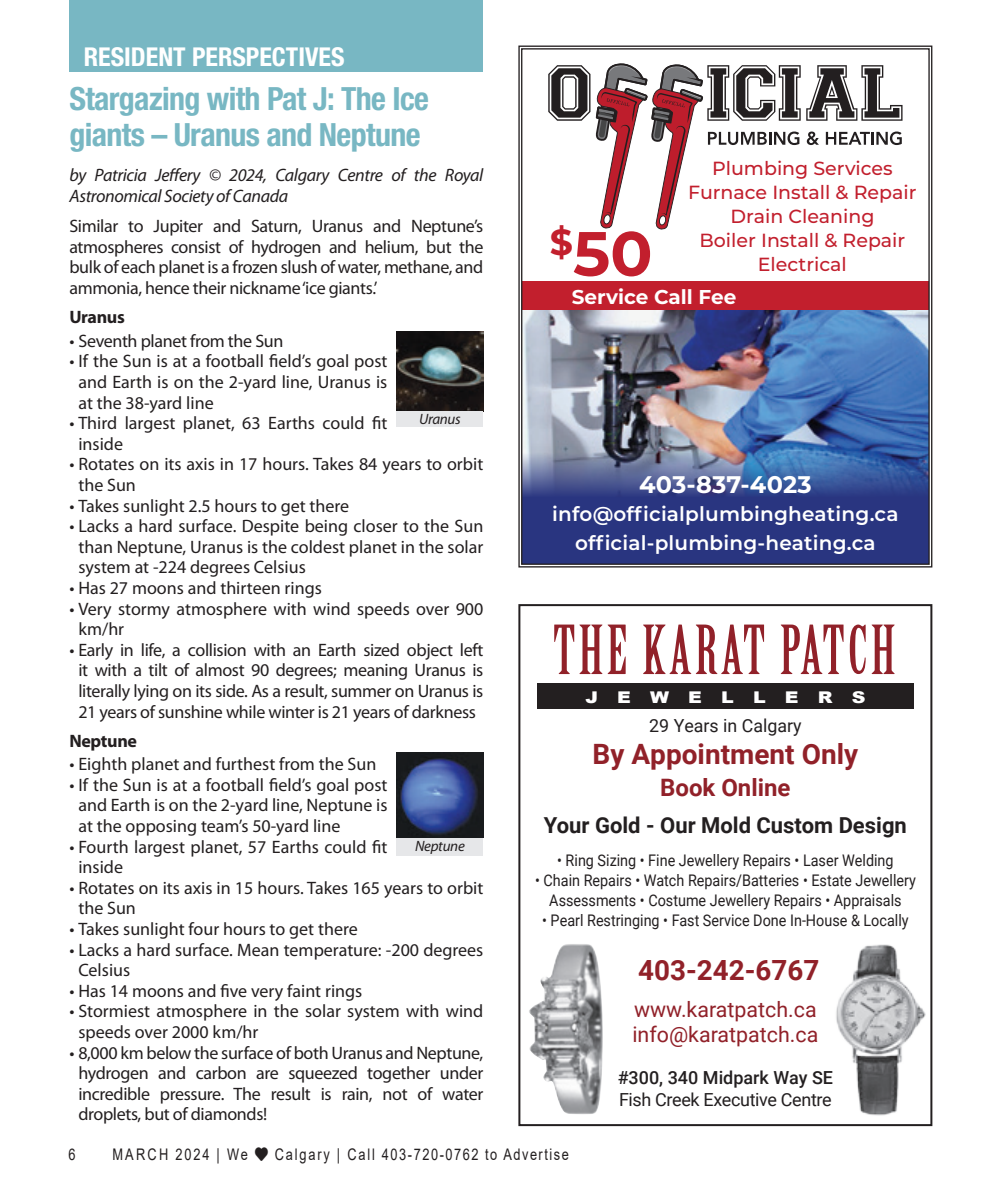
<style>
.page{position:relative;width:990px;height:1188px;background:#fff}
.page>*{position:absolute;margin:0;border:0;box-sizing:border-box;transform-origin:0 0}
.t1{font:66px "Birch Std";letter-spacing:.055em;color:#912129}
.t2{font:700 62.4px "Montserrat";color:#c21f2d}
.In_Around_title{font:700 condensed 32px/36px "Helvetica Neue LT Std";letter-spacing:-.02em;color:#78b7c3}
.t3{font:700 28px "Roboto";color:#912129}
.t4{font:700 27.8px "Roboto";color:#912129}
.t5{font:700 condensed 26px "Helvetica Neue LT Std";color:#fff}
.t6{font:700 24px "Montserrat";letter-spacing:.01em;color:#fff}
.t7{font:700 24px "Roboto";color:#912129}
.t8{font:700 22px "Roboto";color:#231f20}
.t9{font:21.4px/25.6px "Roboto";color:#912129}
.t10{font:600 20px/28.4px "Montserrat";letter-spacing:.01em;color:#fff;text-align:center}
.t11{font:700 20px "Montserrat";color:#fff}
.t12{font:500 19px/24px "Montserrat";color:#c21f2d;text-align:center}
.Body_text{font:18px/20.6px "Myriad Pro";color:#231f20}
.Body_text-2{font:18px/20.6px "Myriad Pro";letter-spacing:-.02em;color:#231f20;text-align:center}
.Body_text-3{font:italic 18px/20.6px "Myriad Pro";letter-spacing:-.02em;color:#231f20}
.t13{font:18px/21.6px "Roboto";letter-spacing:-.02em;color:#231f20}
.t14{font:18px "Roboto";color:#231f20}
.Subhead{font:700 18px "Myriad Pro";letter-spacing:-.02em;color:#231f20}
.t15{font:900 16.2px "Arial";letter-spacing:1.01em;color:#fff;scale:1.18 1}
.t16{font:16px/20px "Roboto";color:#231f20;text-align:center;scale:.9 1}
.t17{font:16px "Arial";letter-spacing:.12em;color:#231f20;scale:.8 1}
.Body_text-4{font:italic 15px "Myriad Pro";letter-spacing:-.02em;color:#231f20}
.s1{font-weight:500}
</style>
<div class="page">
<div style="left:518px;top:604px;width:414px;height:522px;border:2px solid #231f20"></div>
<img style="left:529px;top:944px;width:74px;height:170px">
<div style="left:537px;top:684px;width:377px;height:25px;background:#231f20"></div>
<img style="left:836px;top:934px;width:96px;height:182px">
<img style="left:518px;top:46px;width:414px;height:522px">
<div style="left:69px;top:0;width:414px;height:72px;background:#78b7c3"></div>
<img style="left:396px;top:332px;width:87px;height:79px">
<div style="left:396px;top:411px;width:87px;height:16px;background:#e6e7e9"></div>
<img style="left:396px;top:752px;width:87px;height:86px">
<div style="left:396px;top:838px;width:87px;height:17px;background:#e6e7e9"></div>
<p class="t5" style="left:84px;top:41px;width:262px">RESIDENT PERSPECTIVES</p>
<p class="In_Around_title" style="left:69px;top:80px;width:361px">Stargazing with Pat J: The Ice giants – Uranus and Neptune</p>
<p class="Body_text-3" style="left:69px;top:164px;width:415px">by Patricia Jeffery © 2024, Calgary Centre of the Royal<br>Astronomical Society of Canada</p>
<p class="Body_text" style="left:69px;top:216px;width:416px;text-align:justify">Similar to Jupiter and Saturn, Uranus and Neptune’s atmospheres consist of hydrogen and helium, but the bulk of each planet is a frozen slush of water, methane, and ammonia, hence their nickname ‘ice giants.’</p>
<p class="Subhead" style="left:69px;top:305px;width:57px">Uranus</p>
<p class="Body_text-2" style="left:69px;top:330px;width:216px">• Seventh planet from the Sun</p>
<p class="Body_text" style="left:78px;top:351px;width:311px;text-align:justify;text-indent:-9px">• If the Sun is at a football field’s goal post and Earth is on the 2-yard line, Uranus is at the 38-yard line</p>
<p class="Body_text" style="left:78px;top:413px;width:311px;text-indent:-9px">• Third largest planet, 63 Earths could fit inside</p>
<p class="Body_text" style="left:78px;top:454px;width:406px;text-indent:-9px">• Rotates on its axis in 17 hours. Takes 84 years to orbit the Sun</p>
<p class="Body_text" style="left:69px;top:495px;width:281px">• Takes sunlight 2.5 hours to get there</p>
<p class="Body_text" style="left:78px;top:516px;width:407px;text-align:justify;text-indent:-9px">• Lacks a hard surface. Despite being closer to the Sun than Neptune, Uranus is the coldest planet in the solar system at -224 degrees Celsius</p>
<p class="Body_text" style="left:69px;top:577px;width:254px">• Has 27 moons and thirteen rings</p>
<p class="Body_text" style="left:78px;top:598px;width:407px;text-indent:-9px">• Very stormy atmosphere with wind speeds over 900 km/hr</p>
<p class="Body_text-2" style="left:69px;top:639px;width:416px">• Early in life, a collision with an Earth sized object left it with a tilt of almost 90 degrees; meaning Uranus is literally lying on its side. As a result, summer on Uranus is 21 years of sunshine while winter is 21 years of darkness</p>
<p class="Subhead" style="left:69px;top:729px;width:69px">Neptune</p>
<p class="Body_text" style="left:69px;top:754px;width:308px">• Eighth planet and furthest from the Sun</p>
<p class="Body_text" style="left:78px;top:774px;width:311px;text-align:justify;text-indent:-9px">• If the Sun is at a football field’s goal post and Earth is on the 2-yard line, Neptune is at the opposing team’s 50-yard line</p>
<p class="Body_text" style="left:78px;top:836px;width:311px;text-indent:-9px">• Fourth largest planet, 57 Earths could fit inside</p>
<p class="Body_text" style="left:78px;top:877px;width:407px;text-indent:-9px">• Rotates on its axis in 15 hours. Takes 165 years to orbit the Sun</p>
<p class="Body_text" style="left:69px;top:918px;width:290px">• Takes sunlight four hours to get there</p>
<p class="Body_text" style="left:78px;top:939px;width:406px;text-indent:-9px">• Lacks a hard surface. Mean temperature: -200 degrees<br>Celsius</p>
<p class="Body_text" style="left:69px;top:980px;width:295px">• Has 14 moons and five very faint rings</p>
<p class="Body_text" style="left:78px;top:1001px;width:406px;text-indent:-9px">• Stormiest atmosphere in the solar system with wind speeds over 2000 km/hr</p>
<p class="Body_text" style="left:78px;top:1042px;width:407px;text-align:justify;text-indent:-9px">• 8,000 km below the surface of both Uranus and Neptune, hydrogen and carbon are squeezed together under incredible pressure. The result is rain, not of water droplets, but of diamonds!</p>
<p class="Body_text-4" style="left:419px;top:410px;width:43px">Uranus</p>
<p class="Body_text-4" style="left:415px;top:837px;width:51px">Neptune</p>
<p class="t12" style="left:688px;top:155px;width:230px">Plumbing Services<br>Furnace Install &amp; Repair<br>Drain Cleaning<br>Boiler Install &amp; Repair<br>Electrical</p>
<p class="t2" style="left:550px;top:209px;width:104px"><sup>$</sup>50</p>
<p class="t11" style="left:572px;top:282px;width:166px">Service Call Fee</p>
<p class="t6" style="left:639px;top:467px;width:174px">403-837-4023</p>
<p class="t10" style="left:552px;top:499px;width:348px">info@officialplumbingheating.ca official-plumbing-heating.ca</p>
<p class="t1" style="left:553px;top:613px;width:343px">THE KARAT PATCH</p>
<p class="t15" style="left:585px;top:686px;width:239px">JEWELLERS</p>
<p class="t14" style="left:649px;top:713px;width:154px">29 Years in Calgary</p>
<p class="t3" style="left:593px;top:735px;width:267px">By Appointment Only</p>
<p class="t7" style="left:660px;top:771px;width:132px">Book Online</p>
<p class="t8" style="left:544px;top:810px;width:365px">Your Gold - Our Mold Custom Design</p>
<p class="t16" style="left:557px;top:850px;width:375px">• Ring Sizing • Fine Jewellery Repairs • Laser Welding</p>
<p class="t16" style="left:535px;top:870px;width:425px">• Chain Repairs • Watch Repairs/Batteries • Estate Jewellery<br>Assessments • Costume Jewellery Repairs • Appraisals</p>
<p class="t16" style="left:542px;top:910px;width:409px">• Pearl Restringing • Fast Service Done In-House &amp; Locally</p>
<p class="t4" style="left:638px;top:950px;width:183px">403-242-6767</p>
<p class="t9" style="left:632px;top:995px;width:187px">www.karatpatch.ca info@karatpatch.ca</p>
<p class="t13" style="left:618px;top:1066px;width:217px"><span class="s1">#300, 340 Midpark Way SE<br></span>Fish Creek Executive Centre</p>
<p class="t17" style="left:68px;top:1144px;width:10px">6</p>
<p class="t17" style="left:112px;top:1144px;width:572px">MARCH 2024 | We ♥ Calgary | Call 403-720-0762 to Advertise</p>
</div>
